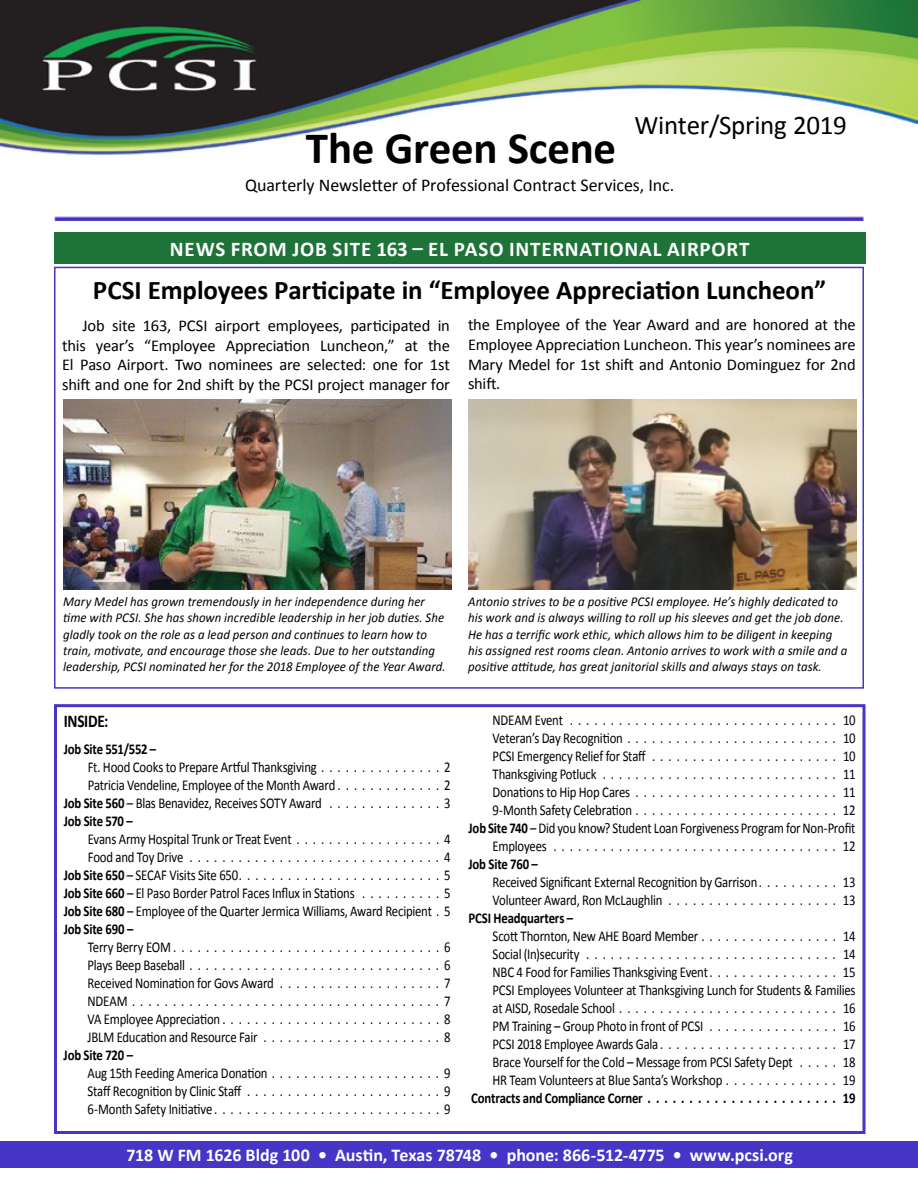
<style>
.page{position:relative;width:918px;height:1188px;background:#fff}
.page>*{position:absolute;margin:0;border:0;box-sizing:border-box;transform-origin:0 0}
.t1{font:700 45px "Calibri";letter-spacing:-.005em;color:#000}
.t2{font:700 27px "Calibri";letter-spacing:-.005em;color:#000}
.t3{font:27px "Calibri";letter-spacing:-.01em;color:#000}
.t4{font:700 21px "Calibri";letter-spacing:.035em;color:#fff}
.t5{font:700 18px "Calibri";letter-spacing:-.005em;color:#fff}
.t6{font:18px "Calibri";letter-spacing:-.005em;color:#000}
.t7{font:700 18px "Calibri";letter-spacing:-.02em;color:#000;scale:.85 1}
.t8{font:16.5px/19.8px "Calibri";letter-spacing:-.01em;color:#000;text-align:justify}
.t9{font:15px/18px "Calibri";letter-spacing:-.015em;color:#000;text-align:justify;scale:.85 1}
.t10{font:700 15px "Calibri";letter-spacing:-.015em;color:#000;scale:.85 1}
.t11{font:italic 13.5px/16.2px "Calibri";letter-spacing:.005em;color:#000;scale:.95 1}
.s1{font-weight:700}
</style>
<div class="page">
<img style="left:0;top:0;width:918px;height:220px">
<div style="left:54px;top:267px;width:810px;height:422px;border:2px solid #4735c7"></div>
<img style="left:63px;top:399px;width:389px;height:190px">
<div style="left:1px;top:1141px;width:917px;height:27px;background:#4735c7"></div>
<img style="left:468px;top:399px;width:389px;height:190px">
<div style="left:54px;top:704px;width:812px;height:430px;border:3px solid #4735c7"></div>
<div style="left:54px;top:232px;width:811px;height:32px;background:#1e7338"></div>
<h1 class="t1" style="left:306px;top:119px;width:312px">The Green Scene</h1>
<h2 class="t3" style="left:634px;top:107px;width:214px">Winter/Spring 2019</h2>
<p class="t6" style="left:245px;top:173px;width:431px">Quarterly Newsletter of Professional Contract Services, Inc.</p>
<h3 class="t4" style="left:170px;top:235px;width:29px">News</h3>
<h3 class="t4" style="left:231px;top:235px;width:346px">from Job Site 163 – El Paso Internati</h3>
<h3 class="t4" style="left:610px;top:235px;width:28px">onal</h3>
<h3 class="t4" style="left:667px;top:235px;width:81px">Airport</h3>
<h2 class="t2" style="left:93px;top:272px;width:735px">PCSI Employees Participate in “Employee Appreciation Luncheon”</h2>
<p class="t8" style="left:62px;top:316px;width:389px;text-indent:20px">Job site 163, PCSI airport employees, participated in this year’s “Employee Appreciation Luncheon,” at the El Paso Airport. Two nominees are selected: one for 1st shift and one for 2nd shift by the PCSI project manager for</p>
<p class="t8" style="left:468px;top:315px;width:389px">the Employee of the Year Award and are honored at the Employee Appreciation Luncheon. This year’s nominees are Mary Medel for 1st shift and Antonio Dominguez for 2nd shift.</p>
<p class="t11" style="left:63px;top:593px;width:404px">Mary Medel has grown tremendously in her independence during her time with PCSI. She has shown incredible leadership in her job duties. She gladly took on the role as a lead person and continues to learn how to train, motivate, and encourage those she leads. Due to her outstanding leadership, PCSI nominated her for the 2018 Employee of the Year Award.</p>
<p class="t7" style="left:64px;top:710px;width:54px">INSIDE:</p>
<p class="t10" style="left:64px;top:740px;width:110px">Job Site 551/552 –</p>
<p class="t9" style="left:88px;top:758px;width:271px">Ft. Hood Cooks to Prepare Artful Thanksgiving</p>
<p class="t9" style="left:444px;top:758px;width:9px">2</p>
<p class="t9" style="left:88px;top:776px;width:429px">Patricia Vendeline, Employee of the Month Award . . . . . . . . . . . . . 2</p>
<p class="t9" style="left:64px;top:794px;width:305px"><span class="s1">Job Site 560</span> – Blas Benavidez, Receives SOTY Award</p>
<p class="t9" style="left:444px;top:794px;width:9px">3</p>
<p class="t10" style="left:64px;top:812px;width:83px">Job Site 570 –</p>
<p class="t9" style="left:88px;top:830px;width:241px">Evans Army Hospital Trunk or Treat Event</p>
<p class="t9" style="left:444px;top:830px;width:9px">4</p>
<p class="t9" style="left:88px;top:848px;width:114px">Food and Toy Drive</p>
<p class="t9" style="left:64px;top:848px;width:457px;text-indent:381px">4<br><span class="s1">Job Site 650</span> – SECAF Visits Site 650 . . . . . . . . . . . . . . . . . . . . . . . . . 5<br><span class="s1">Job Site 660</span> – El Paso Border Patrol Faces Influx in Stations</p>
<p class="t9" style="left:64px;top:884px;width:457px;text-indent:381px">5<br><span class="s1">Job Site 680</span> – Employee of the Quarter Jermica Williams, Award Recipient 5<br><span class="s1">Job Site 690 –</span></p>
<p class="t9" style="left:88px;top:938px;width:429px">Terry Berry EOM . . . . . . . . . . . . . . . . . . . . . . . . . . . . . . . . . 6<br>Plays Beep Baseball</p>
<p class="t9" style="left:444px;top:956px;width:9px">6</p>
<p class="t9" style="left:88px;top:974px;width:221px">Received Nomination for Govs Award</p>
<p class="t9" style="left:444px;top:974px;width:9px">7</p>
<p class="t9" style="left:88px;top:992px;width:48px">NDEAM</p>
<p class="t9" style="left:88px;top:992px;width:429px;text-indent:357px">7<br>VA Employee Appreciation . . . . . . . . . . . . . . . . . . . . . . . . . . . 8<br>JBLM Education and Resource Fair</p>
<p class="t9" style="left:444px;top:1028px;width:9px">8</p>
<p class="t10" style="left:64px;top:1046px;width:83px">Job Site 720 –</p>
<p class="t9" style="left:88px;top:1064px;width:213px">Aug 15th Feeding America Donation</p>
<p class="t9" style="left:444px;top:1064px;width:9px">9</p>
<p class="t9" style="left:88px;top:1082px;width:183px">Staff Recognition by Clinic Staff</p>
<p class="t9" style="left:88px;top:1082px;width:429px;text-align:right">9<br>6-Month Safety Initiative . . . . . . . . . . . . . . . . . . . . . . . . . . . . 9</p>
<p class="t11" style="left:468px;top:593px;width:401px">Antonio strives to be a positive PCSI employee. He’s highly dedicated to his work and is always willing to roll up his sleeves and get the job done.<br>He has a terrific work ethic, which allows him to be diligent in keeping his assigned rest rooms clean. Antonio arrives to work with a smile and a positive attitude, has great janitorial skills and always stays on task.</p>
<p class="t9" style="left:493px;top:711px;width:84px">NDEAM Event</p>
<p class="t9" style="left:843px;top:711px;width:16px">10</p>
<p class="t9" style="left:493px;top:729px;width:155px">Veteran’s Day Recognition</p>
<p class="t9" style="left:843px;top:729px;width:16px">10</p>
<p class="t9" style="left:493px;top:747px;width:182px">PCSI Emergency Relief for Staff</p>
<p class="t9" style="left:843px;top:747px;width:16px">10</p>
<p class="t9" style="left:493px;top:765px;width:124px">Thanksgiving Potluck</p>
<p class="t9" style="left:843px;top:765px;width:16px">11</p>
<p class="t9" style="left:493px;top:783px;width:163px">Donations to Hip Hop Cares</p>
<p class="t9" style="left:843px;top:783px;width:16px">11</p>
<p class="t9" style="left:493px;top:801px;width:166px">9-Month Safety Celebration</p>
<p class="t9" style="left:843px;top:801px;width:16px">12</p>
<p class="t9" style="left:469px;top:819px;width:457px"><span class="s1">Job Site 740</span> – Did you know? Student Loan Forgiveness Program for Non-Profit</p>
<p class="t9" style="left:493px;top:837px;width:65px">Employees</p>
<p class="t9" style="left:843px;top:837px;width:16px">12</p>
<p class="t10" style="left:469px;top:855px;width:83px">Job Site 760 –</p>
<p class="t9" style="left:493px;top:873px;width:429px">Received Significant External Recognition by Garrison . . . . . . . . . . 13<br>Volunteer Award, Ron McLaughlin</p>
<p class="t9" style="left:843px;top:891px;width:16px">13</p>
<p class="t10" style="left:469px;top:909px;width:125px">PCSI Headquarters –</p>
<p class="t9" style="left:493px;top:927px;width:243px">Scott Thornton, New AHE Board Member</p>
<p class="t9" style="left:843px;top:927px;width:16px">14</p>
<p class="t9" style="left:493px;top:945px;width:104px">Social (In)security</p>
<p class="t9" style="left:493px;top:945px;width:429px;text-indent:351px">14<br>NBC 4 Food for Families Thanksgiving Event . . . . . . . . . . . . . . . . 15<br>PCSI Employees Volunteer at Thanksgiving Lunch for Students &amp; Families at AISD, Rosedale School</p>
<p class="t9" style="left:843px;top:999px;width:16px">16</p>
<p class="t9" style="left:493px;top:1017px;width:250px">PM Training – Group Photo in front of PCSI</p>
<p class="t9" style="left:493px;top:1017px;width:429px;text-indent:351px">16<br>PCSI 2018 Employee Awards Gala . . . . . . . . . . . . . . . . . . . . . . 17<br>Brace Yourself for the Cold – Message from PCSI Safety Dept</p>
<p class="t9" style="left:843px;top:1053px;width:16px">18</p>
<p class="t9" style="left:493px;top:1071px;width:272px">HR Team Volunteers at Blue Santa’s Workshop</p>
<p class="t9" style="left:843px;top:1071px;width:16px">19</p>
<p class="t10" style="left:471px;top:1089px;width:204px">Contracts and Compliance Corner ........................</p>
<p class="t10" style="left:843px;top:1089px;width:16px">19</p>
<p class="t5" style="left:126px;top:1144px;width:668px">718 W FM 1626 Bldg 100 • Austin, Texas 78748 • phone: 866-512-4775 • www.pcsi.org</p>
</div>
